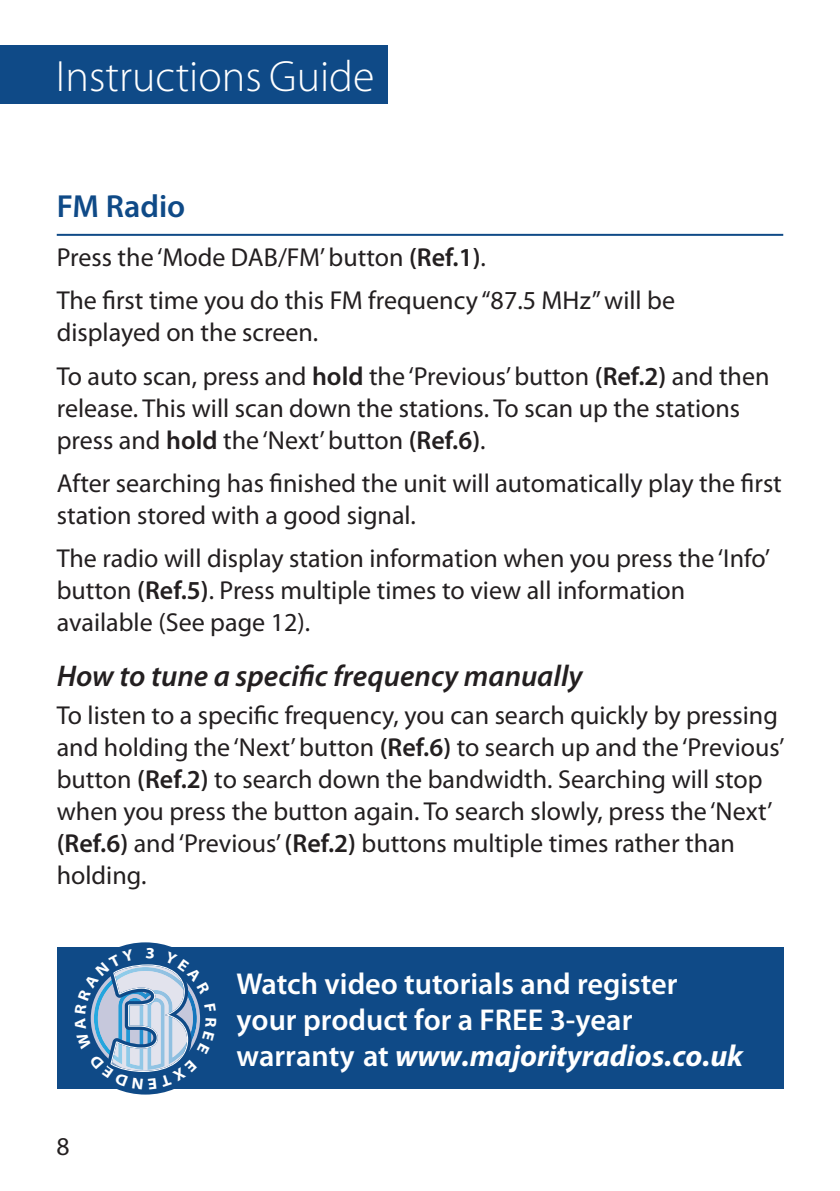
<style>
.page{position:relative;width:840px;height:1191px;background:#fff}
.page>*{position:absolute;margin:0;border:0;box-sizing:border-box;transform-origin:0 0}
.t1{font:300 44px "Myriad Pro";color:#fff}
.t2{font:600 32px "Myriad Pro";color:#0f4a87}
.t3{font:600 30.4px/35.6px "Myriad Pro";color:#fff}
.t4{font:italic 600 30px "Myriad Pro";color:#231f20}
.t5{font:26px/32px "Myriad Pro";color:#231f20}
.t6{font:25.6px "Myriad Pro";color:#231f20}
.s1{font-weight:600}
.s2{font-weight:700;font-style:italic}
</style>
<div class="page">
<div style="left:0;top:45px;width:387px;height:58px;background:#0f4a87"></div>
<hr style="left:57px;top:234px;width:725px;height:2px;background:#0f4a87">
<div style="left:57px;top:948px;width:725px;height:141px;background:#0f4a87"></div>
<svg style="left:69px;top:942px;width:152px;height:152px"></svg>
<h1 class="t1" style="left:56px;top:50px;width:320px">Instructions Guide</h1>
<p class="t2" style="left:57px;top:194px;width:130px">FM Radio</p>
<p class="t5" style="left:57px;top:238px;width:619px;line-height:43.2px">Press the ‘Mode DAB/FM’ button <span class="s1">(Ref .1)</span> .<br>The first time you do this FM frequency “87 .5 MHz” will be</p>
<p class="t5" style="left:57px;top:313px;width:713px;line-height:43.2px">displayed on the screen .<br>To auto scan, press and <span class="s1">hold</span> the ‘Previous’ button <span class="s1">(Ref .2)</span> and then</p>
<p class="t5" style="left:57px;top:394px;width:684px">release . This will scan down the stations . To scan up the stations press and <span class="s1">hold</span> the ‘Next’ button <span class="s1">(Ref .6)</span> .</p>
<p class="t5" style="left:57px;top:469px;width:726px">After searching has finished the unit will automatically play the first station stored with a good signal .</p>
<p class="t5" style="left:57px;top:545px;width:714px">The radio will display station information when you press the ‘Info’ button <span class="s1">(Ref .5)</span> . Press multiple times to view all information available (See page 12) .</p>
<p class="t4" style="left:57px;top:664px;width:527px">How to tune a specific frequency manually</p>
<p class="t5" style="left:57px;top:701px;width:729px">To listen to a specific frequency, you can search quickly by pressing and holding the ‘Next’ button <span class="s1">(Ref .6)</span> to search up and the ‘Previous’ button <span class="s1">(Ref .2)</span> to search down the bandwidth . Searching will stop when you press the button again . To search slowly, press the ‘Next’ <span class="s1">(Ref .6)</span> and ‘Previous’ <span class="s1">(Ref .2)</span> buttons multiple times rather than holding .</p>
<p class="t6" style="left:57px;top:1136px;width:15px">8</p>
<p class="t3" style="left:236px;top:968px;width:508px">Watch video tutorials and register your product for a FREE 3-year warranty at <span class="s2">www.majorityradios.co.uk</span></p>
</div>
